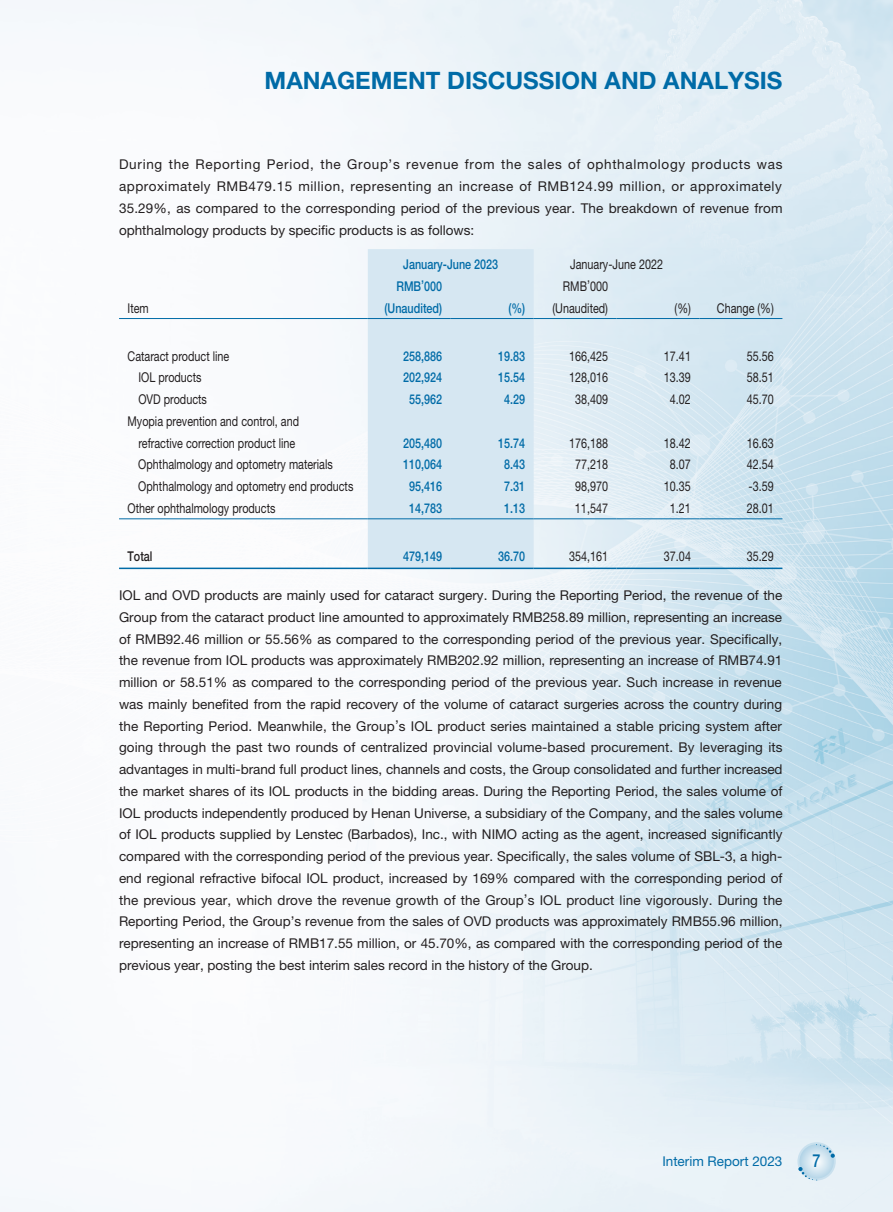
<style>
.page{position:relative;width:893px;height:1212px;background:#fff}
.page>*{position:absolute;margin:0;border:0;box-sizing:border-box;transform-origin:0 0}
.t1{font:700 24px "Helvetica Neue LT Std";color:#006ba7}
.t2{font:500 18px "Helvetica Neue LT Std";color:#006ba7;scale:.8 1}
.t3{font:13.5px/21.8px "Helvetica Neue LT Std";color:#231f20;text-align:justify}
.t4{font:13.5px/21.8px "Helvetica Neue LT Std";color:#231f20;text-align:center;scale:.8 1}
.t5{font:500 13.5px "Helvetica Neue LT Std";color:#006ba7;scale:.8 1}
.t6{font:13.5px "Helvetica Neue LT Std";color:#006ba7}
.t7{font:500 13.5px "Helvetica Neue LT Std";color:#231f20;scale:.8 1}
</style>
<div class="page">
<img style="left:0;top:0;width:893px;height:1212px">
<svg style="left:797px;top:1142px;width:39px;height:38px"></svg>
<svg style="left:799px;top:1144px;width:35px;height:34px"></svg>
<svg style="left:816px;top:1144px;width:19px;height:14px"></svg>
<svg style="left:798px;top:1167px;width:19px;height:13px"></svg>
<div style="left:368px;top:249px;width:166px;height:319px;background:#d6e7f2"></div>
<hr style="left:119px;top:318px;width:249px;height:1px;background:#006ba7">
<hr style="left:368px;top:318px;width:83px;height:1px;background:#006ba7">
<hr style="left:451px;top:318px;width:83px;height:1px;background:#006ba7">
<hr style="left:534px;top:318px;width:83px;height:1px;background:#006ba7">
<hr style="left:617px;top:318px;width:82px;height:1px;background:#006ba7">
<hr style="left:699px;top:318px;width:83px;height:1px;background:#006ba7">
<hr style="left:119px;top:518px;width:249px;height:1px;background:#006ba7">
<hr style="left:368px;top:518px;width:83px;height:1px;background:#006ba7">
<hr style="left:451px;top:518px;width:83px;height:1px;background:#006ba7">
<hr style="left:534px;top:518px;width:83px;height:1px;background:#006ba7">
<hr style="left:617px;top:518px;width:82px;height:1px;background:#006ba7">
<hr style="left:699px;top:518px;width:83px;height:1px;background:#006ba7">
<hr style="left:119px;top:568px;width:249px;height:1px;background:#006ba7">
<hr style="left:368px;top:568px;width:83px;height:1px;background:#006ba7">
<hr style="left:451px;top:568px;width:83px;height:1px;background:#006ba7">
<hr style="left:534px;top:568px;width:83px;height:1px;background:#006ba7">
<hr style="left:617px;top:568px;width:82px;height:1px;background:#006ba7">
<hr style="left:699px;top:568px;width:83px;height:1px;background:#006ba7">
<h1 class="t1" style="left:265px;top:66px;width:519px">MANAGEMENT DISCUSSION AND ANALYSIS</h1>
<p class="t3" style="left:119px;top:154px;width:665px">During the Reporting Period, the Group’s revenue from the sales of ophthalmology products was approximately RMB479.15 million, representing an increase of RMB124.99 million, or approximately 35.29%, as compared to the corresponding period of the previous year. The breakdown of revenue from ophthalmology products by specific products is as follows:</p>
<p class="t5" style="left:403px;top:256px;width:120px">January-June 2023</p>
<p class="t4" style="left:570px;top:253px;width:118px">January-June 2022</p>
<p class="t5" style="left:396px;top:278px;width:59px">RMB’000</p>
<p class="t4" style="left:563px;top:275px;width:58px">RMB’000</p>
<p class="t4" style="left:128px;top:297px;width:28px">Item</p>
<p class="t5" style="left:385px;top:300px;width:74px">(Unaudited)</p>
<p class="t5" style="left:508px;top:300px;width:23px">(%)</p>
<p class="t4" style="left:552px;top:297px;width:71px">(Unaudited)</p>
<p class="t4" style="left:675px;top:297px;width:22px">(%)</p>
<p class="t4" style="left:717px;top:297px;width:73px">Change (%)</p>
<p class="t4" style="left:128px;top:345px;width:129px">Cataract product line</p>
<p class="t5" style="left:403px;top:348px;width:50px">258,886</p>
<p class="t5" style="left:498px;top:348px;width:35px">19.83</p>
<p class="t4" style="left:569px;top:345px;width:50px">166,425</p>
<p class="t4" style="left:664px;top:345px;width:35px">17.41</p>
<p class="t4" style="left:747px;top:345px;width:35px">55.56</p>
<p class="t4" style="left:138px;top:367px;width:81px">IOL products</p>
<p class="t5" style="left:403px;top:370px;width:50px">202,924</p>
<p class="t5" style="left:498px;top:370px;width:35px">15.54</p>
<p class="t4" style="left:569px;top:367px;width:50px">128,016</p>
<p class="t4" style="left:664px;top:367px;width:35px">13.39</p>
<p class="t4" style="left:747px;top:367px;width:35px">58.51</p>
<p class="t4" style="left:138px;top:388px;width:87px">OVD products</p>
<p class="t5" style="left:409px;top:391px;width:43px">55,962</p>
<p class="t5" style="left:504px;top:391px;width:28px">4.29</p>
<p class="t4" style="left:575px;top:388px;width:43px">38,409</p>
<p class="t4" style="left:670px;top:388px;width:28px">4.02</p>
<p class="t4" style="left:747px;top:388px;width:35px">45.70</p>
<p class="t4" style="left:128px;top:410px;width:216px">Myopia prevention and control, and refractive correction product line</p>
<p class="t5" style="left:403px;top:435px;width:50px">205,480</p>
<p class="t5" style="left:498px;top:435px;width:35px">15.74</p>
<p class="t4" style="left:569px;top:432px;width:50px">176,188</p>
<p class="t4" style="left:664px;top:432px;width:35px">18.42</p>
<p class="t4" style="left:747px;top:432px;width:35px">16.63</p>
<p class="t4" style="left:138px;top:454px;width:245px">Ophthalmology and optometry materials</p>
<p class="t5" style="left:403px;top:457px;width:50px">110,064</p>
<p class="t5" style="left:504px;top:457px;width:28px">8.43</p>
<p class="t4" style="left:575px;top:454px;width:43px">77,218</p>
<p class="t4" style="left:670px;top:454px;width:28px">8.07</p>
<p class="t4" style="left:747px;top:454px;width:35px">42.54</p>
<p class="t4" style="left:138px;top:475px;width:270px">Ophthalmology and optometry end products</p>
<p class="t5" style="left:409px;top:478px;width:43px">95,416</p>
<p class="t5" style="left:504px;top:478px;width:28px">7.31</p>
<p class="t4" style="left:575px;top:475px;width:43px">98,970</p>
<p class="t4" style="left:664px;top:475px;width:35px">10.35</p>
<p class="t4" style="left:749px;top:475px;width:33px">-3.59</p>
<p class="t4" style="left:127px;top:497px;width:187px">Other ophthalmology products</p>
<p class="t5" style="left:409px;top:500px;width:43px">14,783</p>
<p class="t5" style="left:504px;top:500px;width:28px">1.13</p>
<p class="t4" style="left:575px;top:497px;width:43px">11,547</p>
<p class="t4" style="left:670px;top:497px;width:28px">1.21</p>
<p class="t4" style="left:747px;top:497px;width:35px">28.01</p>
<p class="t7" style="left:128px;top:548px;width:33px">Total</p>
<p class="t5" style="left:403px;top:548px;width:50px">479,149</p>
<p class="t5" style="left:498px;top:548px;width:35px">36.70</p>
<p class="t4" style="left:569px;top:545px;width:50px">354,161</p>
<p class="t4" style="left:664px;top:545px;width:35px">37.04</p>
<p class="t4" style="left:747px;top:545px;width:35px">35.29</p>
<p class="t3" style="left:119px;top:584px;width:665px">IOL and OVD products are mainly used for cataract surgery. During the Reporting Period, the revenue of the Group from the cataract product line amounted to approximately RMB258.89 million, representing an increase of RMB92.46 million or 55.56% as compared to the corresponding period of the previous year. Specifically, the revenue from IOL products was approximately RMB202.92 million, representing an increase of RMB74.91 million or 58.51% as compared to the corresponding period of the previous year. Such increase in revenue was mainly benefited from the rapid recovery of the volume of cataract surgeries across the country during the Reporting Period. Meanwhile, the Group’s IOL product series maintained a stable pricing system after going through the past two rounds of centralized provincial volume-based procurement. By leveraging its advantages in multi-brand full product lines, channels and costs, the Group consolidated and further increased the market shares of its IOL products in the bidding areas. During the Reporting Period, the sales volume of IOL products independently produced by Henan Universe, a subsidiary of the Company, and the sales volume of IOL products supplied by Lenstec (Barbados), Inc., with NIMO acting as the agent, increased significantly compared with the corresponding period of the previous year. Specifically, the sales volume of SBL-3, a high&shy;end regional refractive bifocal IOL product, increased by 169% compared with the corresponding period of the previous year, which drove the revenue growth of the Group’s IOL product line vigorously. During the Reporting Period, the Group’s revenue from the sales of OVD products was approximately RMB55.96 million, representing an increase of RMB17.55 million, or 45.70%, as compared with the corresponding period of the previous year, posting the best interim sales record in the history of the Group.</p>
<p class="t6" style="left:662px;top:1153px;width:122px">Interim Report 2023</p>
<h2 class="t2" style="left:813px;top:1150px;width:12px">7</h2>
</div>
